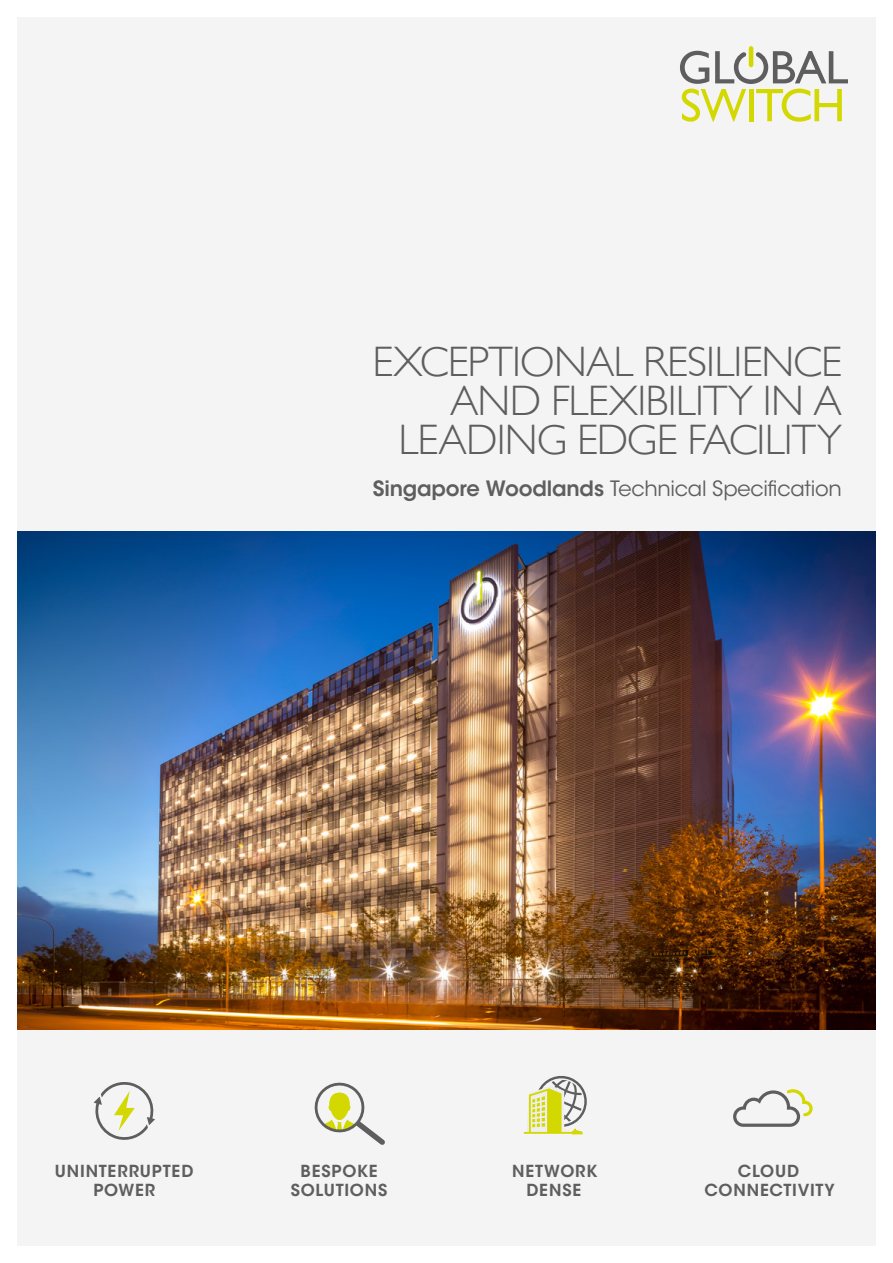
<style>
.page{position:relative;width:893px;height:1263px;background:#fff}
.page>*{position:absolute;margin:0;border:0;box-sizing:border-box;transform-origin:0 0}
.t1{font:300 42.6px/38.7px "Gill Sans";letter-spacing:-.02em;color:#5f5e5e;text-align:right}
.t2{font:21px "ITC Avant Garde Std";letter-spacing:-.01em;color:#5f5e5e}
.t3{font:600 16.5px/19.5px "ITC Avant Garde Std";letter-spacing:.05em;color:#5f5e5e;text-align:center}
.s1{font-weight:600}
</style>
<div class="page">
<div style="left:17px;top:17px;width:859px;height:1229px;background:#f4f4f4"></div>
<svg style="left:680px;top:46px;width:168px;height:76px"></svg>
<img style="left:17px;top:531px;width:859px;height:498px">
<svg style="left:733px;top:1089px;width:80px;height:38px"></svg>
<svg style="left:94px;top:1082px;width:61px;height:58px"></svg>
<svg style="left:314px;top:1082px;width:71px;height:63px"></svg>
<svg style="left:524px;top:1076px;width:63px;height:58px"></svg>
<p class="t1" style="left:372px;top:341px;width:471px">EXCEPTIONAL RESILIENCE<br>AND FLEXIBILITY IN A<br>LEADING EDGE FACILITY</p>
<p class="t2" style="left:373px;top:476px;width:471px"><span class="s1">Singapore Woodlands</span> Technical Specification</p>
<p class="t3" style="left:55px;top:1161px;width:140px">UNINTERRUPTED<br>POWER</p>
<p class="t3" style="left:512px;top:1161px;width:87px">NETWORK<br>DENSE</p>
<p class="t3" style="left:291px;top:1161px;width:98px">BESPOKE<br>SOLUTIONS</p>
<p class="t3" style="left:704px;top:1161px;width:132px">CLOUD<br>CONNECTIVITY</p>
</div>
